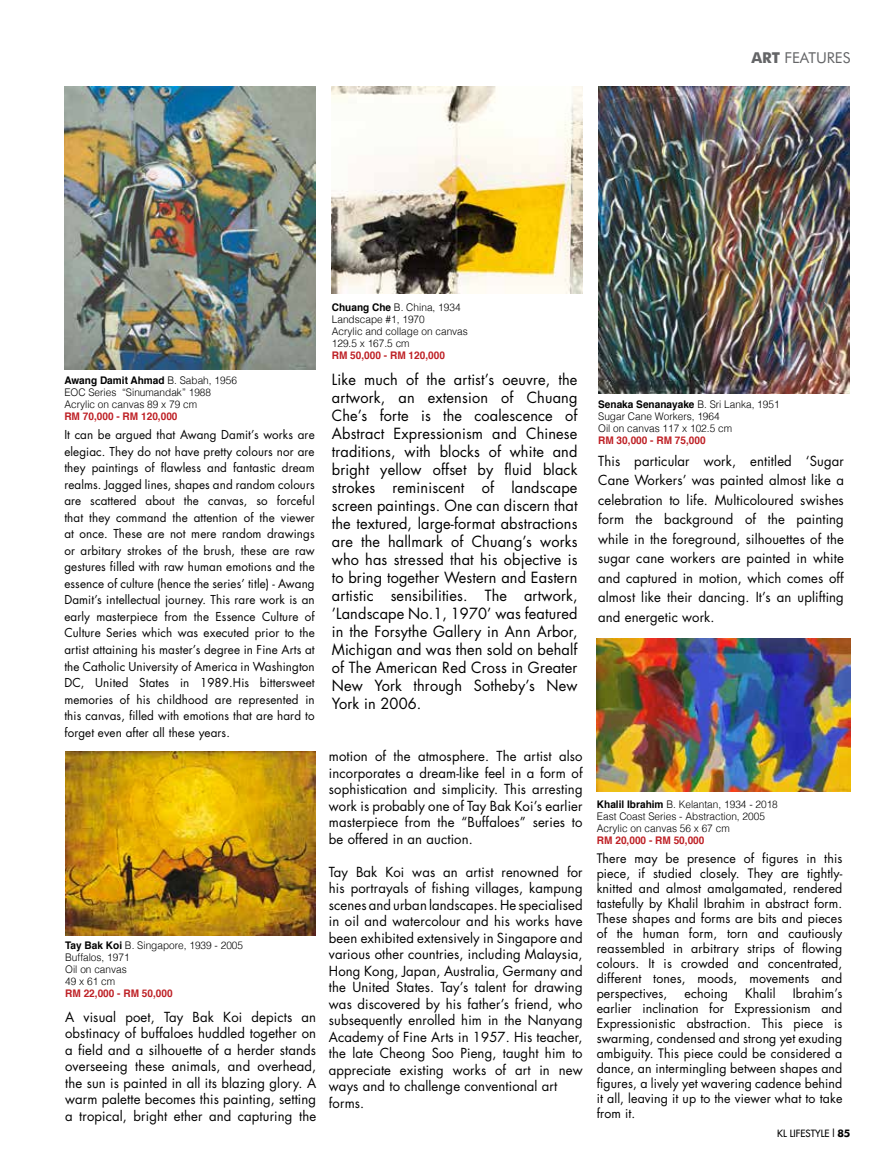
<style>
.page{position:relative;width:893px;height:1170px;background:#fff}
.page>*{position:absolute;margin:0;border:0;box-sizing:border-box;transform-origin:0 0}
.t1{font:15px/18px "Futura";letter-spacing:.01em;color:#000;text-align:justify}
.t2{font:15px "Futura BT";color:#646567}
.t3{font:13.5px/16.5px "Futura";letter-spacing:.01em;color:#000;text-align:justify}
.t4{font:12.75px/15px "Futura";letter-spacing:.01em;color:#000;text-align:justify}
.t5{font:12px/16.5px "Futura";letter-spacing:.01em;color:#000;text-align:justify}
.t6{font:300 10.5px/12px "Helvetica";color:#000;scale:.96 1}
.t7{font:700 10.5px "Helvetica";color:#be2025;scale:.96 1}
.t8{font:9.75px "Futura";color:#000}
.s1{font-weight:700}
.s2{font-family:"Futura BT";font-weight:700;font-size:10.5px}
</style>
<div class="page">
<img style="left:332px;top:86px;width:250px;height:207px">
<img style="left:598px;top:86px;width:251px;height:308px">
<img style="left:64px;top:86px;width:251px;height:283px">
<img style="left:65px;top:751px;width:251px;height:184px">
<img style="left:597px;top:638px;width:253px;height:153px">
<p class="t2" style="left:751px;top:49px;width:101px"><span class="s1">ART</span> FEATURES</p>
<p class="t6" style="left:64px;top:373px;width:181px"><span class="s1">Awang Damit Ahmad</span> B. Sabah, 1956<br>EOC Series “Sinumandak” 1988<br>Acrylic on canvas 89 x 79 cm</p>
<p class="t7" style="left:64px;top:408px;width:119px">RM 70,000 - RM 120,000</p>
<p class="t5" style="left:64px;top:427px;width:252px">It can be argued that Awang Damit’s works are elegiac. They do not have pretty colours nor are they paintings of flawless and fantastic dream realms. Jagged lines, shapes and random colours are scattered about the canvas, so forceful that they command the attention of the viewer at once. These are not mere random drawings or arbitary strokes of the brush, these are raw gestures filled with raw human emotions and the essence of culture (hence the series’ title) - Awang Damit’s intellectual journey. This rare work is an early masterpiece from the Essence Culture of Culture Series which was executed prior to the artist attaining his master’s degree in Fine Arts at the Catholic University of America in Washington DC, United States in 1989.His bittersweet memories of his childhood are represented in this canvas, filled with emotions that are hard to forget even after all these years.</p>
<p class="t6" style="left:65px;top:938px;width:187px"><span class="s1">Tay Bak Koi</span> B. Singapore, 1939 - 2005<br>Buffalos, 1971<br>Oil on canvas<br>49 x 61 cm</p>
<p class="t7" style="left:65px;top:984px;width:114px">RM 22,000 - RM 50,000</p>
<p class="t3" style="left:65px;top:1008px;width:253px">A visual poet, Tay Bak Koi depicts an obstinacy of buffaloes huddled together on a field and a silhouette of a herder stands overseeing these animals, and overhead, the sun is painted in all its blazing glory. A warm palette becomes this painting, setting a tropical, bright ether and capturing the</p>
<p class="t6" style="left:332px;top:300px;width:143px"><span class="s1">Chuang Che</span> B. China, 1934<br>Landscape #1, 1970<br>Acrylic and collage on canvas<br>129.5 x 167.5 cm</p>
<p class="t7" style="left:332px;top:346px;width:119px">RM 50,000 - RM 120,000</p>
<p class="t1" style="left:332px;top:370px;width:247px">Like much of the artist’s oeuvre, the artwork, an extension of Chuang Che’s forte is the coalescence of Abstract Expressionism and Chinese traditions, with blocks of white and bright yellow offset by fluid black strokes reminiscent of landscape screen paintings. One can discern that the textured, large-format abstractions are the hallmark of Chuang’s works who has stressed that his objective is to bring together Western and Eastern artistic sensibilities. The artwork, ’Landscape No.1, 1970’ was featured in the Forsythe Gallery in Ann Arbor, Michigan and was then sold on behalf of The American Red Cross in Greater New York through Sotheby’s New York in 2006.</p>
<p class="t3" style="left:329px;top:748px;width:255px">motion of the atmosphere. The artist also incorporates a dream-like feel in a form of sophistication and simplicity. This arresting work is probably one of Tay Bak Koi’s earlier masterpiece from the “Buffaloes” series to be offered in an auction.</p>
<p class="t3" style="left:329px;top:863px;width:255px;text-align:left">Tay Bak Koi was an artist renowned for his portrayals of fishing villages, kampung scenes and urban landscapes. He specialised in oil and watercolour and his works have been exhibited extensively in Singapore and various other countries, including Malaysia, Hong Kong, Japan, Australia, Germany and the United States. Tay’s talent for drawing was discovered by his father’s friend, who subsequently enrolled him in the Nanyang Academy of Fine Arts in 1957. His teacher, the late Cheong Soo Pieng, taught him to appreciate existing works of art in new ways and to challenge conventional art forms.</p>
<p class="t6" style="left:598px;top:398px;width:191px"><span class="s1">Senaka Senanayake</span> B. Sri Lanka, 1951<br>Sugar Cane Workers, 1964<br>Oil on canvas 117 x 102.5 cm</p>
<p class="t7" style="left:598px;top:432px;width:114px">RM 30,000 - RM 75,000</p>
<p class="t3" style="left:598px;top:451px;width:247px;line-height:19.5px">This particular work, entitled ‘Sugar Cane Workers’ was painted almost like a celebration to life. Multicoloured swishes form the background of the painting while in the foreground, silhouettes of the sugar cane workers are painted in white and captured in motion, which comes off almost like their dancing. It’s an uplifting and energetic work.</p>
<p class="t6" style="left:597px;top:797px;width:190px"><span class="s1">Khalil Ibrahim</span> B. Kelantan, 1934 - 2018<br>East Coast Series - Abstraction, 2005<br>Acrylic on canvas 56 x 67 cm</p>
<p class="t7" style="left:597px;top:832px;width:114px">RM 20,000 - RM 50,000</p>
<p class="t4" style="left:597px;top:851px;width:247px">There may be presence of figures in this piece, if studied closely. They are tightly&shy;knitted and almost amalgamated, rendered tastefully by Khalil Ibrahim in abstract form.<br>These shapes and forms are bits and pieces of the human form, torn and cautiously reassembled in arbitrary strips of flowing colours. It is crowded and concentrated, different tones, moods, movements and perspectives,</p>
<p class="t4" style="left:597px;top:986px;width:247px;text-indent:196px">Ibrahim’s earlier inclination for Expressionism and Expressionistic abstraction. This piece is swarming, condensed and strong yet exuding ambiguity. This piece could be considered a dance, an intermingling between shapes and figures, a lively yet wavering cadence behind it all, leaving it up to the viewer what to take from it.</p>
<p class="t4" style="left:684px;top:986px;width:45px">echoing</p>
<p class="t4" style="left:745px;top:986px;width:32px">Khalil</p>
<p class="t8" style="left:777px;top:1126px;width:75px">KL LIFESTYLE l <span class="s2">85</span></p>
</div>
